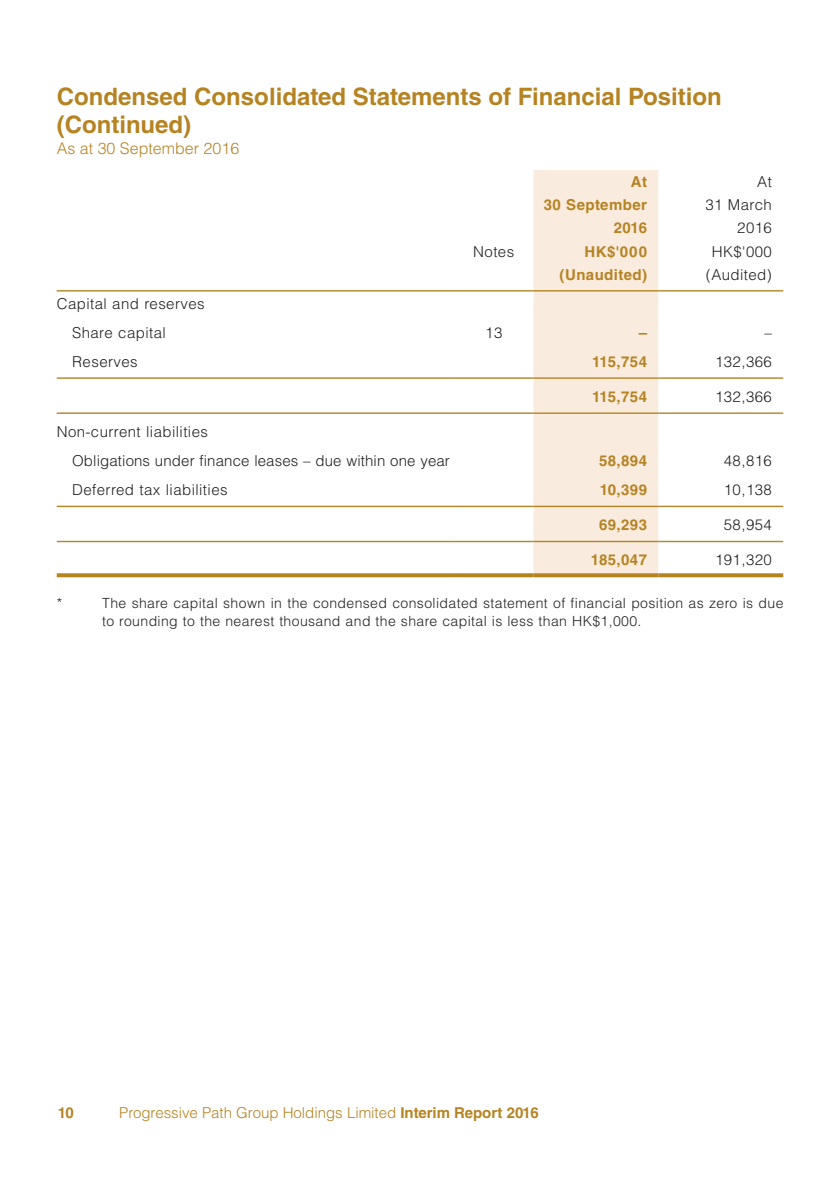
<style>
.page{position:relative;width:840px;height:1191px;background:#fff}
.page>*{position:absolute;margin:0;border:0;box-sizing:border-box;transform-origin:0 0}
.t1{font:700 24px/28px "Helvetica LT Std";color:#b68322}
.t2{font:300 16px "Helvetica LT Std";color:#b68322}
.t3{font:300 15px/29px "Helvetica LT Std";letter-spacing:.03em;color:#231f20}
.t4{font:700 15px "Helvetica LT Std";letter-spacing:.03em;color:#b68322}
.t5{font:300 15px/29px "Helvetica LT Std";letter-spacing:.01em;color:#231f20}
.t6{font:300 15px "Helvetica LT Std";color:#b68322}
.t7{font:300 14px/18px "Helvetica LT Std";letter-spacing:.03em;color:#231f20}
.s1{font-weight:700}
</style>
<div class="page">
<div style="left:533px;top:170px;width:125px;height:403px;background:#f9ebdd"></div>
<hr style="left:57px;top:290px;width:397px;height:1px;background:#b68322">
<hr style="left:454px;top:290px;width:79px;height:1px;background:#b68322">
<hr style="left:533px;top:290px;width:125px;height:1px;background:#b68322">
<hr style="left:658px;top:290px;width:124px;height:1px;background:#b68322">
<hr style="left:57px;top:377px;width:397px;height:2px;background:#b68322">
<hr style="left:454px;top:377px;width:79px;height:2px;background:#b68322">
<hr style="left:533px;top:377px;width:125px;height:2px;background:#b68322">
<hr style="left:658px;top:377px;width:124px;height:2px;background:#b68322">
<hr style="left:57px;top:412px;width:397px;height:2px;background:#b68322">
<hr style="left:454px;top:412px;width:79px;height:2px;background:#b68322">
<hr style="left:533px;top:412px;width:125px;height:2px;background:#b68322">
<hr style="left:658px;top:412px;width:124px;height:2px;background:#b68322">
<hr style="left:57px;top:506px;width:397px;height:1px;background:#b68322">
<hr style="left:454px;top:506px;width:79px;height:1px;background:#b68322">
<hr style="left:533px;top:506px;width:125px;height:1px;background:#b68322">
<hr style="left:658px;top:506px;width:124px;height:1px;background:#b68322">
<hr style="left:57px;top:541px;width:397px;height:1px;background:#b68322">
<hr style="left:454px;top:541px;width:79px;height:1px;background:#b68322">
<hr style="left:533px;top:541px;width:125px;height:1px;background:#b68322">
<hr style="left:658px;top:541px;width:124px;height:1px;background:#b68322">
<svg style="left:57px;top:573px;width:397px;height:4px;background:#bb8b31"></svg>
<svg style="left:454px;top:573px;width:79px;height:4px"></svg>
<svg style="left:533px;top:573px;width:125px;height:4px"></svg>
<svg style="left:658px;top:573px;width:124px;height:4px"></svg>
<h1 class="t1" style="left:57px;top:82px;width:666px">Condensed Consolidated Statements of Financial Position (Continued)</h1>
<p class="t2" style="left:57px;top:139px;width:184px">As at 30 September 2016</p>
<p class="t4" style="left:630px;top:173px;width:18px">At</p>
<p class="t3" style="left:756px;top:167px;width:16px">At</p>
<p class="t4" style="left:543px;top:196px;width:105px">30 September</p>
<p class="t3" style="left:705px;top:190px;width:68px">31 March</p>
<p class="t4" style="left:613px;top:219px;width:35px">2016</p>
<p class="t3" style="left:736px;top:213px;width:36px">2016</p>
<p class="t3" style="left:473px;top:236px;width:42px">Notes</p>
<p class="t4" style="left:584px;top:242px;width:64px">HK$'000</p>
<p class="t3" style="left:711px;top:236px;width:62px">HK$'000</p>
<p class="t4" style="left:559px;top:265px;width:89px">(Unaudited)</p>
<p class="t3" style="left:705px;top:260px;width:67px">(Audited)</p>
<p class="t3" style="left:72px;top:289px;width:134px;text-indent:-15px">Capital and reserves<br>Share capital</p>
<p class="t3" style="left:485px;top:318px;width:19px">13</p>
<p class="t4" style="left:638px;top:323px;width:10px">–</p>
<p class="t3" style="left:764px;top:318px;width:9px">–</p>
<p class="t3" style="left:72px;top:347px;width:67px">Reserves</p>
<p class="t4" style="left:592px;top:352px;width:56px">115,754</p>
<p class="t3" style="left:714px;top:347px;width:58px">132,366</p>
<p class="t4" style="left:592px;top:387px;width:56px">115,754</p>
<p class="t3" style="left:714px;top:382px;width:58px">132,366</p>
<p class="t5" style="left:72px;top:417px;width:379px;text-indent:-15px">Non-current liabilities<br>Obligations under finance leases – due within one year</p>
<p class="t4" style="left:598px;top:451px;width:49px">58,894</p>
<p class="t3" style="left:723px;top:446px;width:49px">48,816</p>
<p class="t3" style="left:72px;top:475px;width:157px">Deferred tax liabilities</p>
<p class="t4" style="left:599px;top:481px;width:49px">10,399</p>
<p class="t3" style="left:723px;top:475px;width:49px">10,138</p>
<p class="t4" style="left:598px;top:516px;width:49px">69,293</p>
<p class="t3" style="left:723px;top:510px;width:49px">58,954</p>
<p class="t4" style="left:590px;top:551px;width:58px">185,047</p>
<p class="t3" style="left:714px;top:545px;width:58px">191,320</p>
<p class="t7" style="left:57px;top:593px;width:7px">*</p>
<p class="t7" style="left:102px;top:593px;width:682px">The share capital shown in the condensed consolidated statement of financial position as zero is due to rounding to the nearest thousand and the share capital is less than HK$1,000.</p>
<p class="t4" style="left:58px;top:1104px;width:17px">10</p>
<p class="t6" style="left:119px;top:1103px;width:421px">Progressive Path Group Holdings Limited <span class="s1">Interim Report 2016</span></p>
</div>
